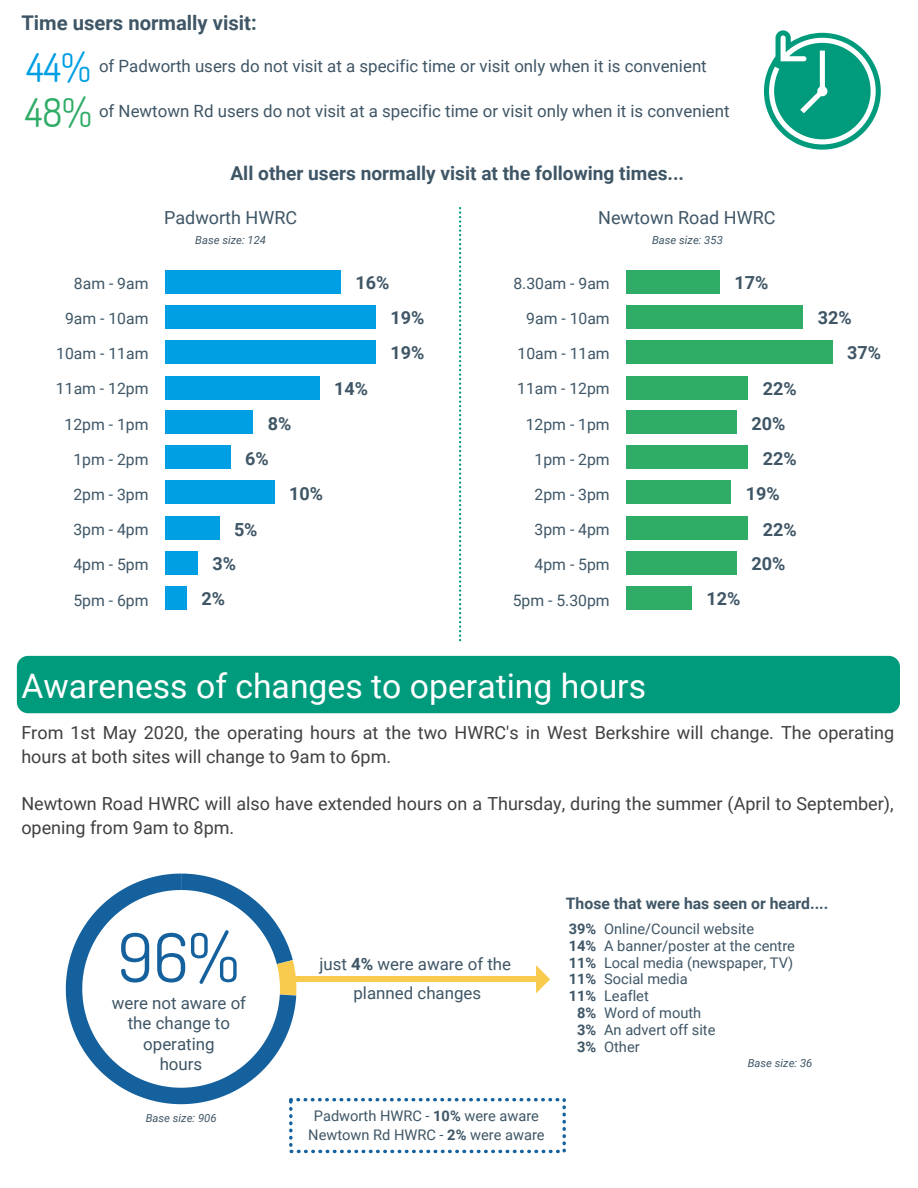
<style>
.page{position:relative;width:918px;height:1188px;background:#fff}
.page>*{position:absolute;margin:0;border:0;box-sizing:border-box;transform-origin:0 0}
.t1{font:200 67.5px "Dosis";color:#15619d}
.t2{font:200 39.3px "Dosis";color:#009fe3}
.t3{font:200 39.3px "Dosis";color:#2fac66}
.t4{font:33.75px "Roboto";color:#fff}
.t5{font:700 20.25px "Roboto";color:#3f5666}
.t6{font:700 19.2px "Roboto";color:#3f5666}
.t7{font:18px/23.7px "Roboto";color:#404040}
.t8{font:700 18px/34.8px "Roboto";color:#3f5666}
.t9{font:18px "Roboto";color:#3f5666}
.t10{font:16.8px/20.2px "Roboto";color:#3f5666;text-align:center}
.t11{font:15.75px "Roboto";color:#3f5666}
.t12{font:700 15.75px "Roboto";color:#3f5666}
.t13{font:14.7px/16.8px "Roboto";color:#3f5666}
.t14{font:700 14.7px/16.8px "Roboto";color:#3f5666;text-align:center}
.t15{font:italic 11.25px "Roboto";color:#3f5666}
.s1{font-weight:700}
</style>
<div class="page">
<div style="left:17px;top:656px;width:883px;height:57px;background:#009b7c"></div>
<div style="left:165px;top:270px;width:176px;height:24px;background:#009fe3"></div>
<div style="left:165px;top:305px;width:211px;height:23px;background:#009fe3"></div>
<div style="left:165px;top:340px;width:211px;height:23px;background:#009fe3"></div>
<div style="left:165px;top:376px;width:155px;height:23px;background:#009fe3"></div>
<div style="left:165px;top:411px;width:88px;height:23px;background:#009fe3"></div>
<div style="left:165px;top:445px;width:66px;height:24px;background:#009fe3"></div>
<div style="left:165px;top:480px;width:110px;height:24px;background:#009fe3"></div>
<div style="left:165px;top:516px;width:54px;height:24px;background:#009fe3"></div>
<div style="left:165px;top:551px;width:33px;height:24px;background:#009fe3"></div>
<div style="left:165px;top:586px;width:22px;height:24px;background:#009fe3"></div>
<svg style="left:66px;top:874px;width:230px;height:230px"></svg>
<svg style="left:536px;top:965px;width:14px;height:28px"></svg>
<div style="left:293px;top:976px;width:243px;height:6px;background:#f8ca4d"></div>
<svg style="left:289px;top:1098px;width:277px;height:55px"></svg>
<div style="left:627px;top:270px;width:93px;height:24px;background:#2fac66"></div>
<div style="left:627px;top:305px;width:176px;height:23px;background:#2fac66"></div>
<div style="left:627px;top:340px;width:205px;height:23px;background:#2fac66"></div>
<div style="left:627px;top:376px;width:121px;height:23px;background:#2fac66"></div>
<div style="left:627px;top:411px;width:110px;height:23px;background:#2fac66"></div>
<div style="left:627px;top:445px;width:121px;height:24px;background:#2fac66"></div>
<div style="left:627px;top:480px;width:104px;height:24px;background:#2fac66"></div>
<div style="left:627px;top:516px;width:121px;height:24px;background:#2fac66"></div>
<div style="left:627px;top:551px;width:110px;height:24px;background:#2fac66"></div>
<div style="left:627px;top:586px;width:65px;height:24px;background:#2fac66"></div>
<svg style="left:764px;top:30px;width:117px;height:120px"></svg>
<svg style="left:459px;top:207px;width:2px;height:434px"></svg>
<p class="t5" style="left:21px;top:9px;width:237px">Time users normally visit:</p>
<h2 class="t2" style="left:26px;top:41px;width:66px">44%</h2>
<p class="t10" style="left:99px;top:55px;width:609px">of Padworth users do not visit at a specific time or visit only when it is convenient</p>
<p class="t10" style="left:99px;top:100px;width:632px">of Newtown Rd users do not visit at a specific time or visit only when it is convenient</p>
<h2 class="t3" style="left:25px;top:86px;width:69px">48%</h2>
<p class="t11" style="left:74px;top:272px;width:76px">8am - 9am</p>
<p class="t11" style="left:65px;top:307px;width:85px">9am - 10am</p>
<p class="t11" style="left:56px;top:343px;width:94px">10am - 11am</p>
<p class="t11" style="left:56px;top:378px;width:94px">11am - 12pm</p>
<p class="t11" style="left:65px;top:413px;width:85px">12pm - 1pm</p>
<p class="t11" style="left:73px;top:448px;width:77px">1pm - 2pm</p>
<p class="t11" style="left:73px;top:483px;width:77px">2pm - 3pm</p>
<p class="t11" style="left:73px;top:519px;width:77px">3pm - 4pm</p>
<p class="t11" style="left:73px;top:554px;width:77px">4pm - 5pm</p>
<p class="t11" style="left:73px;top:589px;width:77px">5pm - 6pm</p>
<p class="t6" style="left:230px;top:160px;width:455px">All other users normally visit at the following times...</p>
<p class="t9" style="left:164px;top:205px;width:135px">Padworth HWRC</p>
<p class="t9" style="left:598px;top:205px;width:179px">Newtown Road HWRC</p>
<p class="t15" style="left:652px;top:232px;width:72px">Base size: 353</p>
<p class="t8" style="left:735px;top:265px;width:35px">17%</p>
<p class="t15" style="left:195px;top:232px;width:72px">Base size: 124</p>
<p class="t8" style="left:356px;top:265px;width:35px">16%</p>
<p class="t11" style="left:513px;top:272px;width:98px">8.30am - 9am</p>
<p class="t11" style="left:526px;top:307px;width:85px">9am - 10am</p>
<p class="t11" style="left:517px;top:343px;width:94px">10am - 11am</p>
<p class="t11" style="left:517px;top:378px;width:94px">11am - 12pm</p>
<p class="t11" style="left:526px;top:413px;width:85px">12pm - 1pm</p>
<p class="t11" style="left:535px;top:448px;width:77px">1pm - 2pm</p>
<p class="t11" style="left:535px;top:483px;width:77px">2pm - 3pm</p>
<p class="t11" style="left:535px;top:519px;width:77px">3pm - 4pm</p>
<p class="t11" style="left:535px;top:554px;width:77px">4pm - 5pm</p>
<p class="t11" style="left:513px;top:589px;width:98px">5pm - 5.30pm</p>
<p class="t8" style="left:390px;top:300px;width:35px">19%<br>19%</p>
<p class="t8" style="left:334px;top:370px;width:35px">14%</p>
<p class="t8" style="left:763px;top:370px;width:35px">22%</p>
<p class="t8" style="left:752px;top:405px;width:35px">20%</p>
<p class="t8" style="left:763px;top:440px;width:35px">22%</p>
<p class="t8" style="left:746px;top:475px;width:35px">19%</p>
<p class="t8" style="left:763px;top:511px;width:35px">22%</p>
<p class="t8" style="left:752px;top:546px;width:35px">20%</p>
<p class="t8" style="left:245px;top:405px;width:48px;text-indent:22px">8%<br>6%</p>
<p class="t8" style="left:289px;top:475px;width:35px">10%</p>
<p class="t8" style="left:234px;top:511px;width:25px">5%</p>
<p class="t8" style="left:213px;top:546px;width:25px">3%</p>
<p class="t8" style="left:201px;top:581px;width:25px">2%</p>
<p class="t8" style="left:706px;top:581px;width:35px">12%</p>
<p class="t8" style="left:847px;top:300px;width:35px;text-indent:-29px">32%<br>37%</p>
<h3 class="t4" style="left:21px;top:662px;width:626px">Awareness of changes to operating hours</h3>
<p class="t7" style="left:21px;top:720px;width:874px">From 1st May 2020, the operating hours at the two HWRC's in West Berkshire will change. The operating hours at both sites will change to 9am to 6pm.</p>
<p class="t7" style="left:21px;top:791px;width:874px">Newtown Road HWRC will also have extended hours on a Thursday, during the summer (April to September), opening from 9am to 8pm.</p>
<h1 class="t1" style="left:118px;top:911px;width:123px">96%</h1>
<p class="t10" style="left:112px;top:992px;width:136px">were not aware of the change to operating<br>hours</p>
<p class="t15" style="left:146px;top:1110px;width:72px">Base size: 906</p>
<p class="t10" style="left:319px;top:949px;width:193px;line-height:29.2px">just <span class="s1">4%</span> were aware of the planned changes</p>
<p class="t13" style="left:308px;top:1105px;width:238px;line-height:19.2px;text-align:center">Padworth HWRC - <span class="s1">10%</span> were aware<br>Newtown Rd HWRC - <span class="s1">2%</span> were aware</p>
<p class="t12" style="left:566px;top:892px;width:264px">Those that were has seen or heard....</p>
<p class="t14" style="left:569px;top:920px;width:29px">39%<br>14%<br>11%<br>11%<br>11%<br>8%<br>3%<br>3%</p>
<p class="t13" style="left:604px;top:920px;width:192px">Online/Council website<br>A banner/poster at the centre<br>Local media (newspaper, TV)<br>Social media<br>Leaflet<br>Word of mouth<br>An advert off site<br>Other</p>
<p class="t15" style="left:748px;top:1055px;width:66px">Base size: 36</p>
</div>
